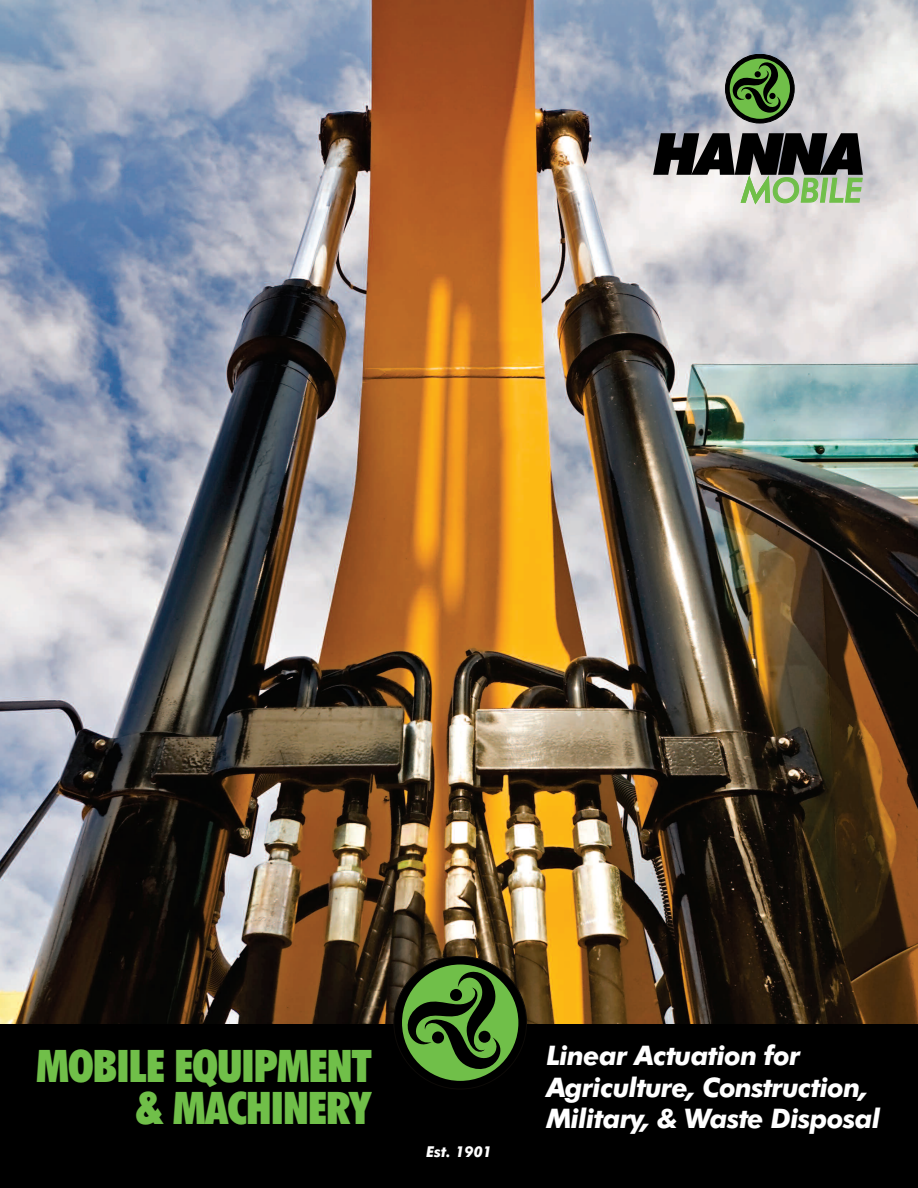
<style>
.page{position:relative;width:918px;height:1188px;background:#fff}
.page>*{position:absolute;margin:0;border:0;box-sizing:border-box;transform-origin:0 0}
.t1{font:900 condensed 45px/42px "Futura BT";letter-spacing:-.02em;color:#70bf49;text-align:right}
.t2{font:italic 500 33.45px "Futura BT";color:#70bf49}
.t3{font:italic 700 27px/31.5px "Futura BT";letter-spacing:-.025em;color:#fff}
.t4{font:italic 700 15px "Futura BT";color:#fff}
</style>
<div class="page">
<img style="left:0;top:0;width:918px;height:1024px">
<div style="left:0;top:1024px;width:918px;height:164px;background:#000"></div>
<div style="left:394px;top:956px;width:133px;height:133px;background:#000;border-radius:50%"></div>
<div style="left:402px;top:965px;width:116px;height:116px;background:#70bf49;border-radius:50%"></div>
<svg style="left:405px;top:971px;width:97px;height:102px"></svg>
<div style="left:450px;top:989px;width:12px;height:12px;background:#000;border-radius:50%"></div>
<div style="left:432px;top:1031px;width:12px;height:12px;background:#000;border-radius:50%"></div>
<div style="left:479px;top:1031px;width:12px;height:12px;background:#000;border-radius:50%"></div>
<svg style="left:653px;top:133px;width:210px;height:42px;background:#323233"></svg>
<div style="left:726px;top:54px;width:68px;height:69px;background:#000;border-radius:50%"></div>
<div style="left:725px;top:54px;width:69px;height:69px;border:1px solid #000;border-radius:50%"></div>
<div style="left:730px;top:59px;width:60px;height:60px;background:#70bf49;border-radius:50%"></div>
<svg style="left:731px;top:62px;width:50px;height:53px"></svg>
<div style="left:745px;top:93px;width:7px;height:6px;background:#000;border-radius:50%"></div>
<div style="left:769px;top:93px;width:7px;height:6px;background:#000;border-radius:50%"></div>
<p class="t2" style="left:742px;top:170px;width:122px">MOBILE</p>
<h1 class="t1" style="left:36px;top:1045px;width:337px">MOBILE EQUIPMENT &amp; MACHINERY</h1>
<p class="t3" style="left:546px;top:1040px;width:336px">Linear Actuation for<br>Agriculture, Construction,<br>Military, &amp; Waste Disposal</p>
<p class="t4" style="left:426px;top:1143px;width:68px">Est. 1901</p>
</div>
